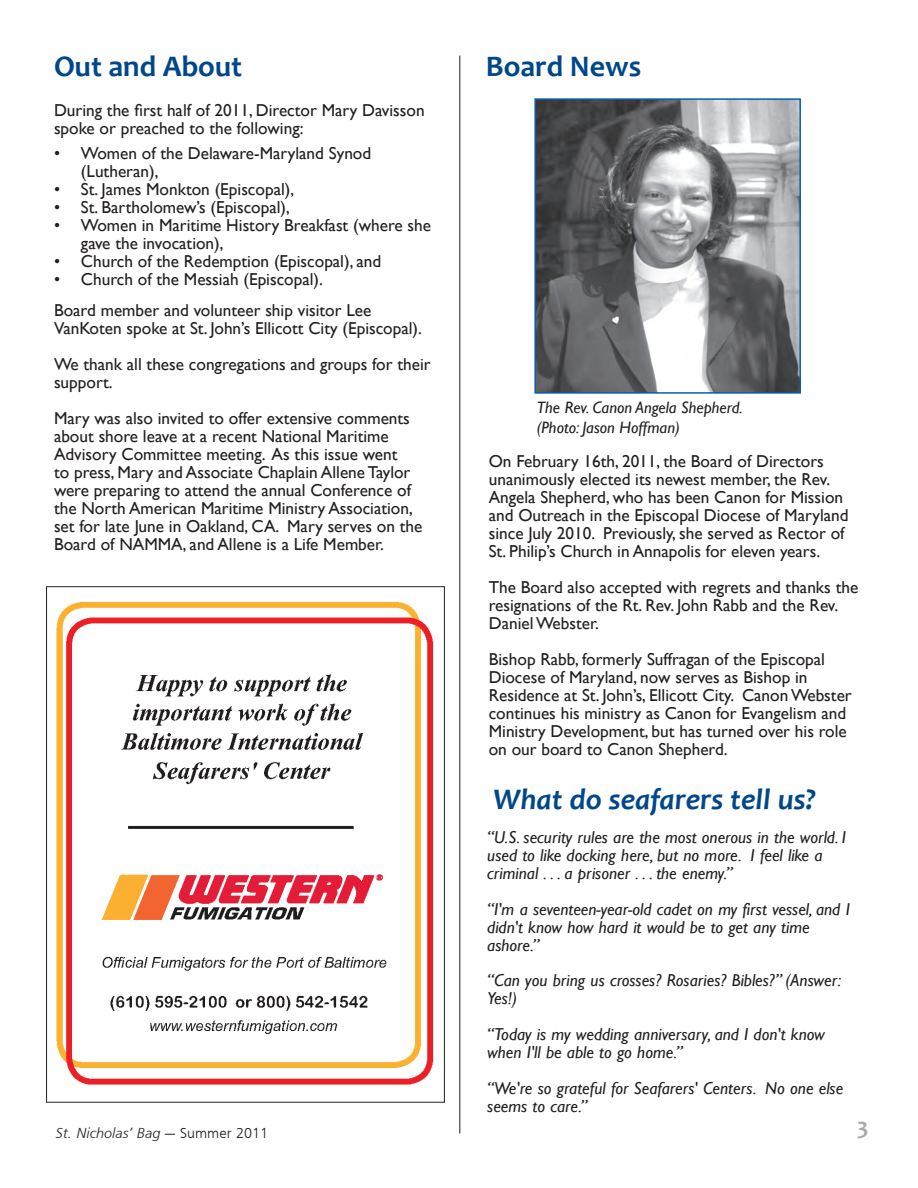
<style>
.page{position:relative;width:918px;height:1188px;background:#fff}
.page>*{position:absolute;margin:0;border:0;box-sizing:border-box;transform-origin:0 0}
.t1{font:italic 700 30px "Candara";color:#00478a}
.t2{font:700 30px "Candara";color:#00478a}
.t3{font:700 24px "Candara";color:#a8a9ad}
.t4{font:17.25px/18px "Gill Sans";color:#231f20}
.t5{font:italic 17.25px/18px "Gill Sans";color:#231f20}
.t6{font:italic 16.5px/19.8px "Gill Sans";color:#231f20}
.t7{font:italic 300 15px "Frugal Sans";color:#231f20}
.s1{font-style:normal}
</style>
<div class="page">
<hr style="left:460px;top:56px;width:1px;height:1078px;background:#231f20">
<img style="left:537px;top:101px;width:261px;height:290px">
<div style="left:534px;top:98px;width:267px;height:296px;border:2px solid #0a5ead"></div>
<img style="left:56px;top:601px;width:378px;height:484px">
<h1 class="t2" style="left:54px;top:47px;width:190px">Out and About</h1>
<p class="t4" style="left:54px;top:102px;width:372px">During the first half of 2011, Director Mary Davisson spoke or preached to the following:</p>
<p class="t4" style="left:81px;top:144px;width:292px;text-indent:-27px">• Women of the Delaware-Maryland Synod (Lutheran),</p>
<p class="t4" style="left:54px;top:180px;width:242px">• St. James Monkton (Episcopal),</p>
<p class="t4" style="left:54px;top:198px;width:237px">• St. Bartholomew’s (Episcopal),</p>
<p class="t4" style="left:81px;top:216px;width:352px;text-indent:-27px">• Women in Maritime History Breakfast (where she gave the invocation),</p>
<p class="t4" style="left:54px;top:252px;width:329px">• Church of the Redemption (Episcopal), and</p>
<p class="t4" style="left:54px;top:270px;width:270px">• Church of the Messiah (Episcopal).</p>
<p class="t4" style="left:54px;top:302px;width:369px">Board member and volunteer ship visitor Lee<br>VanKoten spoke at St. John’s Ellicott City (Episcopal).</p>
<p class="t4" style="left:54px;top:356px;width:378px">We thank all these congregations and groups for their support.</p>
<p class="t4" style="left:54px;top:410px;width:370px">Mary was also invited to offer extensive comments about shore leave at a recent National Maritime Advisory Committee meeting. As this issue went<br>to press, Mary and Associate Chaplain Allene Taylor were preparing to attend the annual Conference of the North American Maritime Ministry Association, set for late June in Oakland, CA. Mary serves on the Board of NAMMA, and Allene is a Life Member.</p>
<h1 class="t2" style="left:486px;top:48px;width:157px">Board News</h1>
<p class="t6" style="left:537px;top:398px;width:207px">The Rev. Canon Angela Shepherd. (Photo: Jason Hoffman)</p>
<p class="t4" style="left:489px;top:453px;width:361px">On February 16th, 2011, the Board of Directors unanimously elected its newest member, the Rev.<br>Angela Shepherd, who has been Canon for Mission and Outreach in the Episcopal Diocese of Maryland since July 2010. Previously, she served as Rector of St. Philip’s Church in Annapolis for eleven years.</p>
<p class="t4" style="left:489px;top:579px;width:371px">The Board also accepted with regrets and thanks the resignations of the Rt. Rev. John Rabb and the Rev.<br>Daniel Webster.</p>
<p class="t4" style="left:489px;top:651px;width:365px">Bishop Rabb, formerly Suffragan of the Episcopal Diocese of Maryland, now serves as Bishop in Residence at St. John’s, Ellicott City. Canon Webster continues his ministry as Canon for Evangelism and Ministry Development, but has turned over his role on our board to Canon Shepherd.</p>
<h1 class="t1" style="left:493px;top:780px;width:324px">What do seafarers tell us?</h1>
<p class="t5" style="left:487px;top:829px;width:360px">“U.S. security rules are the most onerous in the world. I used to like docking here, but no more. I feel like a criminal . . . a prisoner . . . the enemy.”</p>
<p class="t5" style="left:487px;top:901px;width:364px">“I'm a seventeen-year-old cadet on my first vessel, and I didn't know how hard it would be to get any time ashore.”</p>
<p class="t5" style="left:487px;top:972px;width:356px">“Can you bring us crosses? Rosaries? Bibles?” (Answer:<br>Yes!)</p>
<p class="t5" style="left:487px;top:1026px;width:339px">“Today is my wedding anniversary, and I don't know when I'll be able to go home.”</p>
<p class="t5" style="left:487px;top:1080px;width:358px">“We're so grateful for Seafarers' Centers. No one else seems to care.”</p>
<p class="t7" style="left:56px;top:1124px;width:214px">St. Nicholas’ Bag <span class="s1">— Summer 2011</span></p>
<h2 class="t3" style="left:857px;top:1112px;width:13px">3</h2>
</div>
